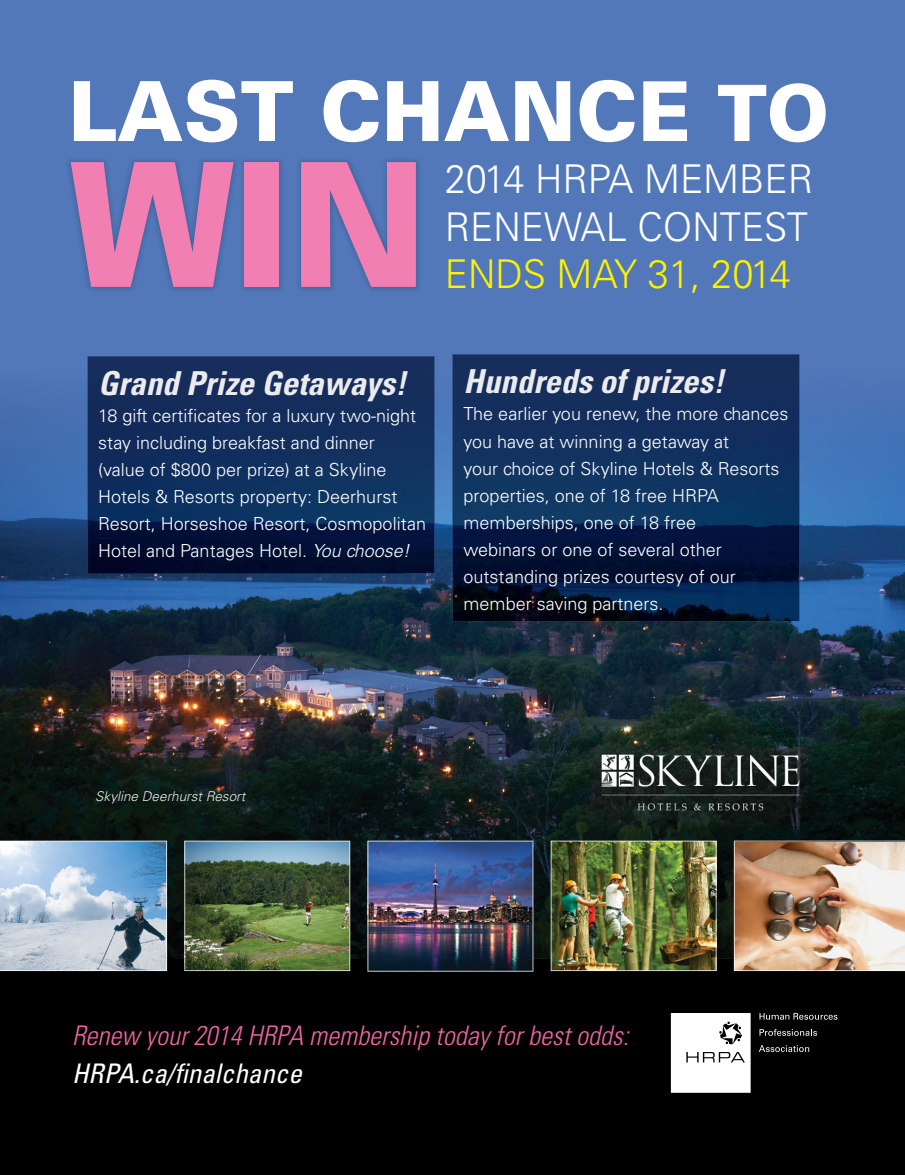
<style>
.page{position:relative;width:905px;height:1175px;background:#fff}
.page>*{position:absolute;margin:0;border:0;box-sizing:border-box;transform-origin:0 0}
.t1{font:900 172.8px "Univers";color:#f17fb2;scale:.96 1}
.t2{font:900 82.95px "Univers";color:#fff;scale:.96 1}
.t3{font:300 39.6px/47.5px "Univers";color:#fff;scale:.96 1}
.t4{font:italic 700 condensed 33px "Univers";color:#ebebec}
.t5{font:italic 300 condensed 27px/38.4px "Univers";color:#f065a5}
.t6{font:300 18px/27px "Univers";color:#fff}
.t7{font:italic 300 13.5px "Univers";color:#ebebec}
.s1{font-size:77.85px}
.s2{font-family:"Univers LT Std";color:#fff200}
.s3{font-style:italic}
.s4{font-weight:400;color:#fff}
</style>
<div class="page">
<div style="left:0;top:0;width:904px;height:1174px;background:#000"></div>
<hr style="left:0;top:1174px;width:904px;height:1px;background:#000">
<div style="left:0;top:0;width:904px;height:958px;background:#5278b9"></div>
<img style="left:0;top:372px;width:89px;height:468px">
<img style="left:401px;top:372px;width:102px;height:468px">
<img style="left:763px;top:372px;width:141px;height:468px">
<img style="left:89px;top:573px;width:312px;height:385px">
<img style="left:503px;top:621px;width:260px;height:337px">
<img style="left:88px;top:372px;width:346px;height:201px">
<div style="left:88px;top:356px;width:346px;height:16px;background:#172e5d"></div>
<div style="left:452px;top:354px;width:347px;height:18px;background:#172e5d"></div>
<img style="left:453px;top:372px;width:346px;height:249px">
<svg style="left:0;top:840px;width:167px;height:131px;background:#a6bdd3"></svg>
<img style="left:184px;top:840px;width:166px;height:131px">
<img style="left:367px;top:840px;width:166px;height:131px">
<img style="left:550px;top:840px;width:166px;height:131px">
<img style="left:733px;top:840px;width:171px;height:131px">
<svg style="left:759px;top:1012px;width:78px;height:7px"></svg>
<svg style="left:759px;top:1029px;width:58px;height:6px"></svg>
<svg style="left:758px;top:1045px;width:51px;height:7px"></svg>
<svg style="left:671px;top:1013px;width:79px;height:79px;background:#f0f0f0"></svg>
<img style="left:589px;top:747px;width:218px;height:78px">
<p class="t2" style="left:69px;top:59px;width:793px">LAST CHANCE <span class="s1">TO</span></p>
<p class="t3" style="left:445px;top:155px;width:385px">2014 HRPA MEMBER<br>RENEWAL CONTEST<br><span class="s2">ENDS MAY 31, 2014</span></p>
<p class="t1" style="left:69px;top:116px;width:375px">WIN</p>
<p class="t4" style="left:98px;top:363px;width:309px">Grand Prize Getaways!</p>
<p class="t6" style="left:98px;top:402px;width:329px">18 gift certificates for a luxury two-night stay including breakfast and dinner (value of $800 per prize) at a Skyline Hotels &amp; Resorts property: Deerhurst Resort, Horseshoe Resort, Cosmopolitan Hotel and Pantages Hotel. <span class="s3">You choose!</span></p>
<p class="t4" style="left:463px;top:361px;width:262px">Hundreds of prizes!</p>
<p class="t6" style="left:463px;top:400px;width:326px">The earlier you renew, the more chances you have at winning a getaway at<br>your choice of Skyline Hotels &amp; Resorts properties, one of 18 free HRPA memberships, one of 18 free<br>webinars or one of several other outstanding prizes courtesy of our member saving partners.</p>
<p class="t7" style="left:95px;top:788px;width:152px">Skyline Deerhurst Resort</p>
<p class="t5" style="left:72px;top:1016px;width:558px">Renew your 2014 HRPA membership today for best odds:<br><span class="s4">HRPA.ca/finalchance</span></p>
</div>
